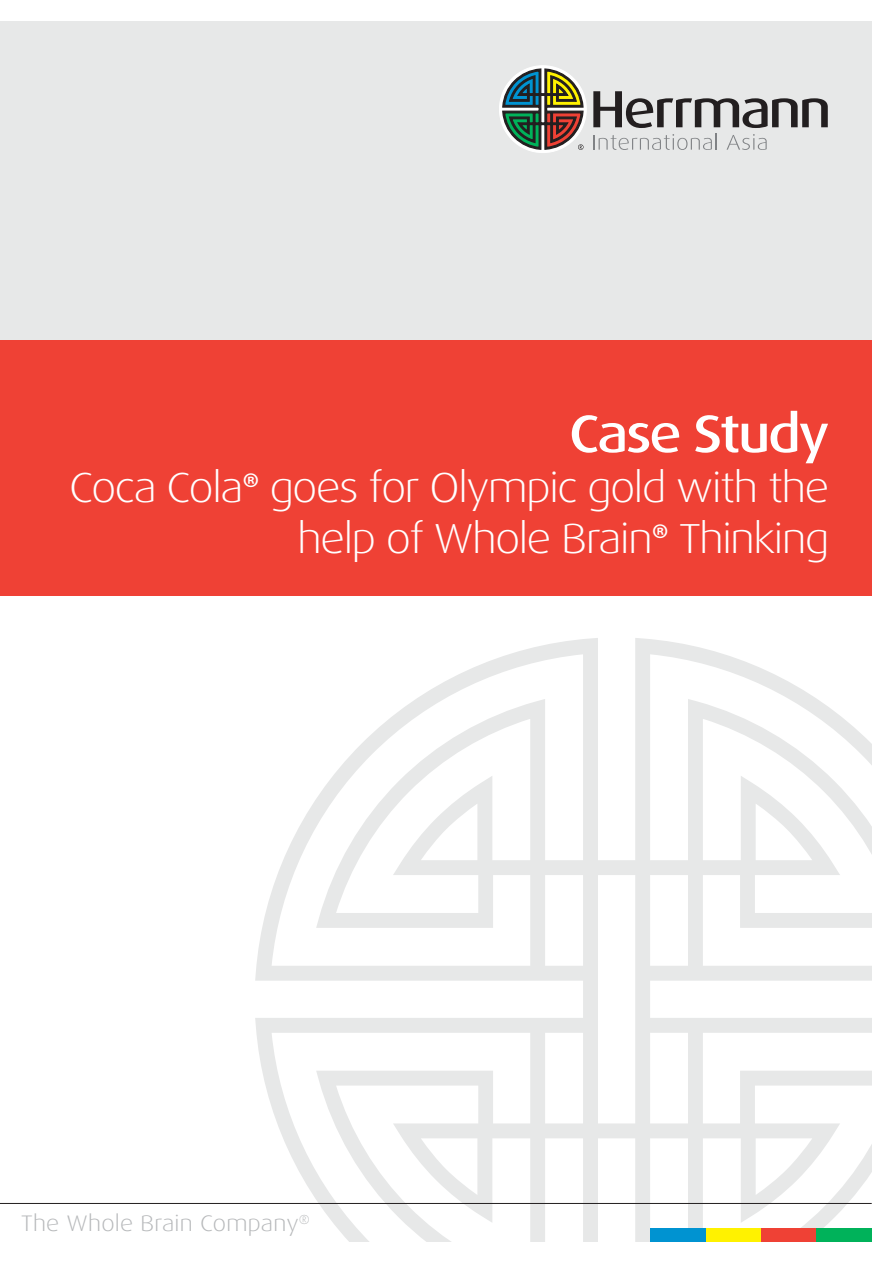
<style>
.page{position:relative;width:893px;height:1263px;background:#fff}
.page>*{position:absolute;margin:0;border:0;box-sizing:border-box;transform-origin:0 0}
._05-Title_Page_Headi{font:500 52.5px "Dax Wide";letter-spacing:-.04em;color:#fff}
._05-Title_Page_Sub-h{font:300 42px/50.4px "Dax Wide";letter-spacing:-.03em;color:#fff;text-align:right}
.t1{font:300 22.5px "Dax Wide";letter-spacing:.01em;color:#b6b8ba}
.s1{font-family:"Myriad Pro";font-weight:400}
</style>
<div class="page">
<svg style="left:255px;top:638px;width:617px;height:604px"></svg>
<svg style="left:272px;top:654px;width:311px;height:312px"></svg>
<svg style="left:336px;top:719px;width:194px;height:194px"></svg>
<svg style="left:545px;top:875px;width:38px;height:91px"></svg>
<svg style="left:650px;top:654px;width:222px;height:312px"></svg>
<svg style="left:703px;top:719px;width:169px;height:194px"></svg>
<svg style="left:272px;top:1033px;width:311px;height:209px"></svg>
<svg style="left:336px;top:1085px;width:194px;height:157px"></svg>
<svg style="left:650px;top:1033px;width:222px;height:209px"></svg>
<svg style="left:703px;top:1085px;width:169px;height:143px"></svg>
<svg style="left:650px;top:1033px;width:38px;height:90px"></svg>
<div style="left:0;top:340px;width:872px;height:255px;background:#ef4135"></div>
<div style="left:0;top:21px;width:872px;height:319px;background:#e7e8e8"></div>
<svg style="left:593px;top:91px;width:235px;height:59px"></svg>
<svg style="left:502px;top:68px;width:82px;height:83px;background:#79816e"></svg>
<hr style="left:0;top:1203px;width:872px;height:1px;background:#231f20">
<div style="left:651px;top:1228px;width:55px;height:14px;background:#0093d1"></div>
<div style="left:706px;top:1228px;width:55px;height:14px;background:#fff200"></div>
<div style="left:761px;top:1228px;width:55px;height:14px;background:#ef4135"></div>
<div style="left:816px;top:1228px;width:56px;height:14px;background:#00b25a"></div>
<p class="_05-Title_Page_Headi" style="left:569px;top:404px;width:262px">Case Study</p>
<p class="_05-Title_Page_Sub-h" style="left:69px;top:463px;width:761px">Coca Cola<span class="s1">®</span> goes for Olympic gold with the help of Whole Brain<span class="s1">®</span> Thinking</p>
<p class="t1" style="left:21px;top:1210px;width:290px">The Whole Brain Company<sup>®</sup></p>
</div>
